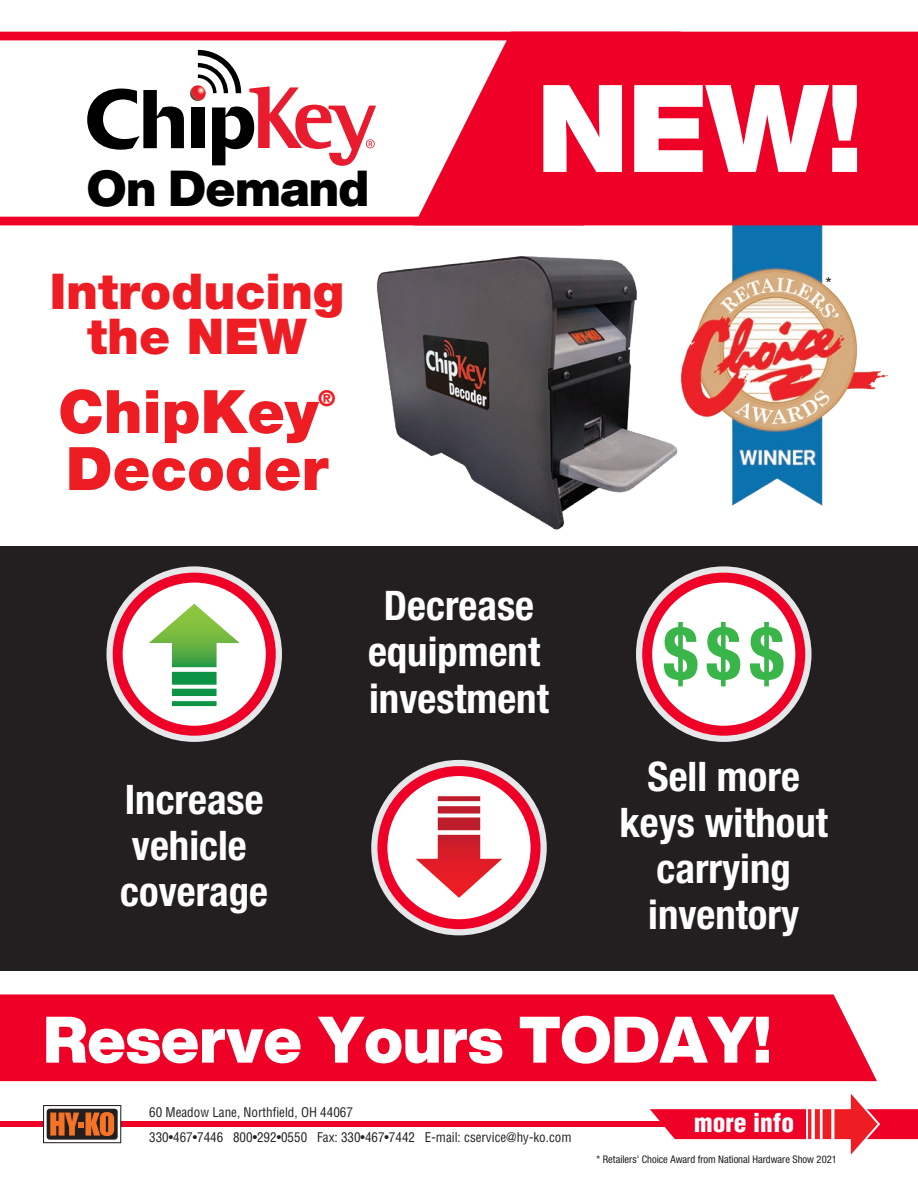
<style>
.page{position:relative;width:918px;height:1188px;background:#fff}
.page>*{position:absolute;margin:0;border:0;box-sizing:border-box;transform-origin:0 0}
.t1{font:900 64.5px "Helvetica Now Display";color:#fff}
.t2{font:900 60px "Helvetica Neue LT Std";color:#ee1d23}
.t3{font:900 49.65px "Helvetica Now Display";color:#000}
.t4{font:900 49.35px/45px "Helvetica Neue LT Std";color:#ee1d23;text-align:center}
.t5{font:700 condensed 40.8px/46.2px "Helvetica Neue LT Std";color:#fff;text-align:center}
.t6{font:900 condensed 25.5px "Helvetica";color:#fff}
.t7{font:900 21.9px "Helvetica Neue LT Std";color:#ee1d23}
.t8{font:18px "Helvetica Neue LT Std";color:#231f20}
.t9{font:condensed 13.05px "Helvetica";color:#231f20}
.t10{font:condensed 10.5px "Helvetica Neue LT Std";color:#231f20}
</style>
<div class="page">
<img style="left:601px;top:225px;width:317px;height:281px">
<img style="left:376px;top:232px;width:326px;height:298px">
<div style="left:0;top:1122px;width:918px;height:5px;background:#ef0027"></div>
<svg style="left:43px;top:1105px;width:78px;height:38px"></svg>
<div style="left:681px;top:32px;width:237px;height:193px;background:#ef0027"></div>
<svg style="left:0;top:32px;width:681px;height:193px"></svg>
<div style="left:0;top:994px;width:877px;height:87px;background:#ef0027"></div>
<svg style="left:650px;top:1094px;width:268px;height:61px"></svg>
<svg style="left:543px;top:85px;width:79px;height:87px"></svg>
<svg style="left:634px;top:85px;width:223px;height:87px"></svg>
<svg style="left:87px;top:50px;width:289px;height:116px"></svg>
<div style="left:0;top:546px;width:918px;height:425px;background:#231f20"></div>
<div style="left:371px;top:760px;width:176px;height:175px;background:#e6e7e9;border-radius:50%"></div>
<div style="left:377px;top:766px;width:164px;height:163px;background:#ef0027;border-radius:50%"></div>
<svg style="left:387px;top:776px;width:144px;height:143px;fill:#fff"></svg>
<div style="left:393px;top:781px;width:135px;height:136px;background:#fff;border-radius:50%"></div>
<svg style="left:636px;top:566px;width:176px;height:176px;fill:#e6e7e9"></svg>
<div style="left:642px;top:573px;width:163px;height:163px;background:#ef0027;border-radius:50%"></div>
<div style="left:652px;top:583px;width:143px;height:143px;background:#fff;border-radius:50%"></div>
<svg style="left:106px;top:566px;width:176px;height:176px;fill:#e6e7e9"></svg>
<div style="left:113px;top:573px;width:163px;height:163px;background:#ef0027;border-radius:50%"></div>
<div style="left:123px;top:583px;width:143px;height:143px;background:#fff;border-radius:50%"></div>
<svg style="left:139px;top:599px;width:110px;height:111px"></svg>
<svg style="left:407px;top:793px;width:104px;height:110px"></svg>
<svg style="left:663px;top:622px;width:121px;height:65px"></svg>
<h3 class="t3" style="left:87px;top:153px;width:283px">On Demand</h3>
<h3 class="t4" style="left:50px;top:268px;width:296px">Introducing the NEW</h3>
<h2 class="t2" style="left:58px;top:376px;width:262px">ChipKey</h2>
<h3 class="t7" style="left:318px;top:385px;width:19px">®</h3>
<h2 class="t2" style="left:66px;top:433px;width:264px">Decoder</h2>
<h3 class="t5" style="left:120px;top:776px;width:149px;text-align:left">Increase vehicle coverage</h3>
<h3 class="t5" style="left:368px;top:582px;width:182px">Decrease equipment investment</h3>
<h3 class="t8" style="left:826px;top:273px;width:8px">*</h3>
<h3 class="t5" style="left:620px;top:753px;width:210px">Sell more keys without carrying inventory</h3>
<h1 class="t1" style="left:43px;top:995px;width:729px">Reserve Yours TODAY!</h1>
<p class="t9" style="left:149px;top:1104px;width:205px">60 Meadow Lane, Northfield, OH 44067</p>
<h3 class="t6" style="left:694px;top:1107px;width:101px">more info</h3>
<p class="t9" style="left:149px;top:1129px;width:424px">330•467•7446 800•292•0550 Fax: 330•467•7442 E-mail: cservice@hy-ko.com</p>
<p class="t10" style="left:597px;top:1153px;width:242px">* Retailers' Choice Award from National Hardware Show 2021</p>
</div>
